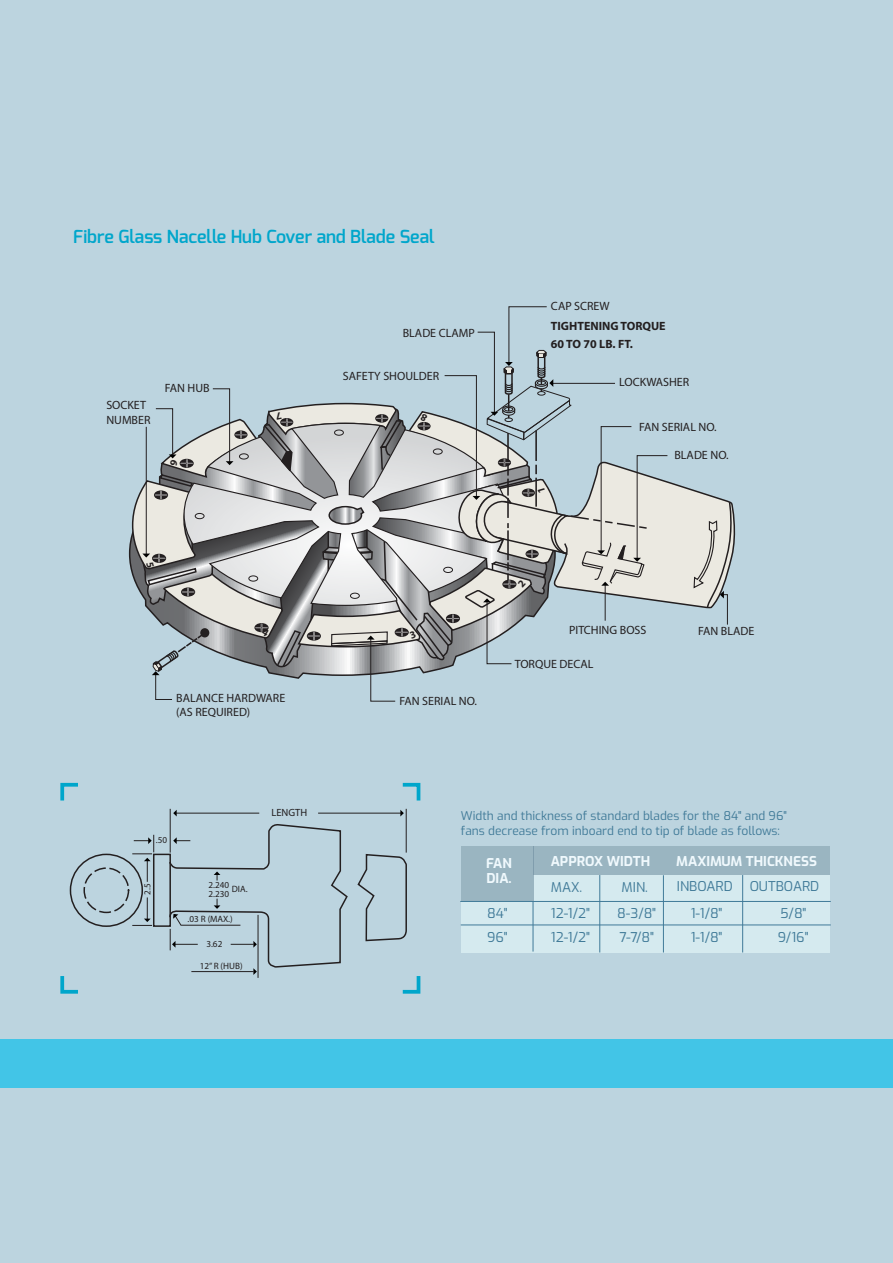
<style>
.page{position:relative;width:893px;height:1263px;background:#bcd4df}
.page>*{position:absolute;margin:0;border:0;box-sizing:border-box;transform-origin:0 0}
.t1{font:600 18px "Exo";color:#00a6cb}
.t2{font:13.5px "Exo";color:#407a98}
.t3{font:700 13.5px/14.9px "Exo";color:#f0f9fd}
.t4{font:12px/14.4px "Myriad Pro";color:#231f20}
.t5{font:12px/15px "Exo";color:#407a98}
.t6{font:700 12px "Myriad Pro";color:#231f20}
.t7{font:10.5px "Myriad Pro";color:#231f20}
.t8{font:9.15px/9.1px "Myriad Pro";color:#231f20}
</style>
<div class="page">
<div style="left:0;top:1039px;width:893px;height:48px;background:#42c5e7"></div>
<div style="left:461px;top:846px;width:368px;height:106px;background:#d5eaef"></div>
<div style="left:533px;top:846px;width:297px;height:28px;background:#9ab5c1"></div>
<div style="left:461px;top:846px;width:72px;height:55px;background:#9ab5c1"></div>
<hr style="left:460px;top:901px;width:371px;height:1px;background:#407a98">
<hr style="left:461px;top:924px;width:370px;height:1px;background:#407a98">
<hr style="left:599px;top:875px;width:1px;height:77px;background:#407a98">
<hr style="left:533px;top:901px;width:1px;height:50px;background:#407a98">
<hr style="left:663px;top:875px;width:1px;height:77px;background:#407a98">
<hr style="left:742px;top:875px;width:1px;height:77px;background:#407a98">
<svg style="left:60px;top:782px;width:18px;height:19px"></svg>
<svg style="left:60px;top:976px;width:18px;height:18px"></svg>
<svg style="left:402px;top:782px;width:19px;height:19px"></svg>
<svg style="left:402px;top:976px;width:19px;height:18px"></svg>
<div style="left:153px;top:854px;width:18px;height:73px;border:2px solid #231f20"></div>
<svg style="left:357px;top:854px;width:50px;height:88px"></svg>
<div style="left:70px;top:854px;width:73px;height:73px;border:2px solid #231f20;border-radius:50%"></div>
<div style="left:83px;top:867px;width:46px;height:46px;border:2px dashed #231f20;border-radius:50%"></div>
<hr style="left:258px;top:915px;width:1px;height:62px;background:#231f20">
<hr style="left:170px;top:809px;width:1px;height:43px;background:#231f20">
<hr style="left:177px;top:813px;width:82px;height:1px;background:#231f20">
<hr style="left:319px;top:813px;width:82px;height:1px;background:#231f20">
<hr style="left:406px;top:809px;width:1px;height:43px;background:#231f20">
<svg style="left:133px;top:898px;width:19px;height:28px"></svg>
<svg style="left:133px;top:835px;width:21px;height:46px"></svg>
<svg style="left:173px;top:810px;width:4px;height:6px"></svg>
<svg style="left:400px;top:810px;width:4px;height:6px"></svg>
<svg style="left:169px;top:824px;width:179px;height:151px"></svg>
<svg style="left:131px;top:306px;width:605px;height:396px"></svg>
<h1 class="t1" style="left:73px;top:225px;width:363px">Fibre Glass Nacelle Hub Cover and Blade Seal</h1>
<p class="t4" style="left:106px;top:398px;width:46px">SOCKET<br>NUMBER</p>
<p class="t4" style="left:165px;top:381px;width:46px">FAN HUB</p>
<p class="t4" style="left:403px;top:325px;width:73px">BLADE CLAMP</p>
<p class="t4" style="left:343px;top:369px;width:98px">SAFETY SHOULDER</p>
<p class="t4" style="left:551px;top:299px;width:60px">CAP SCREW</p>
<p class="t6" style="left:551px;top:336px;width:84px">60 TO 70 LB. FT.</p>
<p class="t4" style="left:619px;top:374px;width:72px">LOCKWASHER</p>
<p class="t6" style="left:551px;top:318px;width:116px">TIGHTENING TORQUE</p>
<p class="t4" style="left:639px;top:420px;width:79px">FAN SERIAL NO.</p>
<p class="t4" style="left:674px;top:448px;width:56px">BLADE NO.</p>
<p class="t4" style="left:176px;top:691px;width:110px">BALANCE HARDWARE</p>
<p class="t4" style="left:399px;top:693px;width:79px">FAN SERIAL NO.</p>
<p class="t4" style="left:176px;top:705px;width:76px">(AS REQUIRED)</p>
<p class="t4" style="left:569px;top:623px;width:79px">PITCHING BOSS</p>
<p class="t4" style="left:515px;top:656px;width:80px">TORQUE DECAL</p>
<p class="t4" style="left:698px;top:624px;width:58px">FAN BLADE</p>
<p class="t8" style="left:156px;top:835px;width:13px">.50</p>
<p class="t8" style="left:143px;top:895px;width:13px;rotate:-90deg">2.5</p>
<p class="t8" style="left:208px;top:880px;width:22px">2.240<br>2.230</p>
<p class="t8" style="left:232px;top:884px;width:17px">DIA.</p>
<p class="t8" style="left:188px;top:914px;width:47px">.03 R (MAX.)</p>
<p class="t8" style="left:206px;top:939px;width:18px">3.62</p>
<p class="t8" style="left:200px;top:961px;width:44px">12” R (HUB)</p>
<p class="t7" style="left:271px;top:806px;width:37px">LENGTH</p>
<p class="t5" style="left:461px;top:807px;width:328px">Width and thickness of standard blades for the 84" and 96" fans decrease from inboard end to tip of blade as follows:</p>
<p class="t3" style="left:486px;top:855px;width:27px">FAN<br>DIA.</p>
<p class="t3" style="left:551px;top:853px;width:101px">APPROX WIDTH</p>
<p class="t3" style="left:676px;top:853px;width:142px">MAXIMUM THICKNESS</p>
<p class="t2" style="left:551px;top:877px;width:33px">MAX.</p>
<p class="t2" style="left:622px;top:877px;width:28px">MIN.</p>
<p class="t2" style="left:677px;top:876px;width:144px">INBOARD OUTBOARD</p>
<p class="t2" style="left:487px;top:903px;width:22px">84"</p>
<p class="t2" style="left:551px;top:903px;width:41px">12-1/2"</p>
<p class="t2" style="left:617px;top:903px;width:40px">8-3/8"</p>
<p class="t2" style="left:691px;top:903px;width:33px">1-1/8"</p>
<p class="t2" style="left:780px;top:903px;width:28px">5/8"</p>
<p class="t2" style="left:487px;top:927px;width:22px">96"</p>
<p class="t2" style="left:551px;top:927px;width:41px">12-1/2"</p>
<p class="t2" style="left:619px;top:927px;width:36px">7-7/8"</p>
<p class="t2" style="left:691px;top:927px;width:33px">1-1/8"</p>
<p class="t2" style="left:778px;top:927px;width:32px">9/16"</p>
</div>
